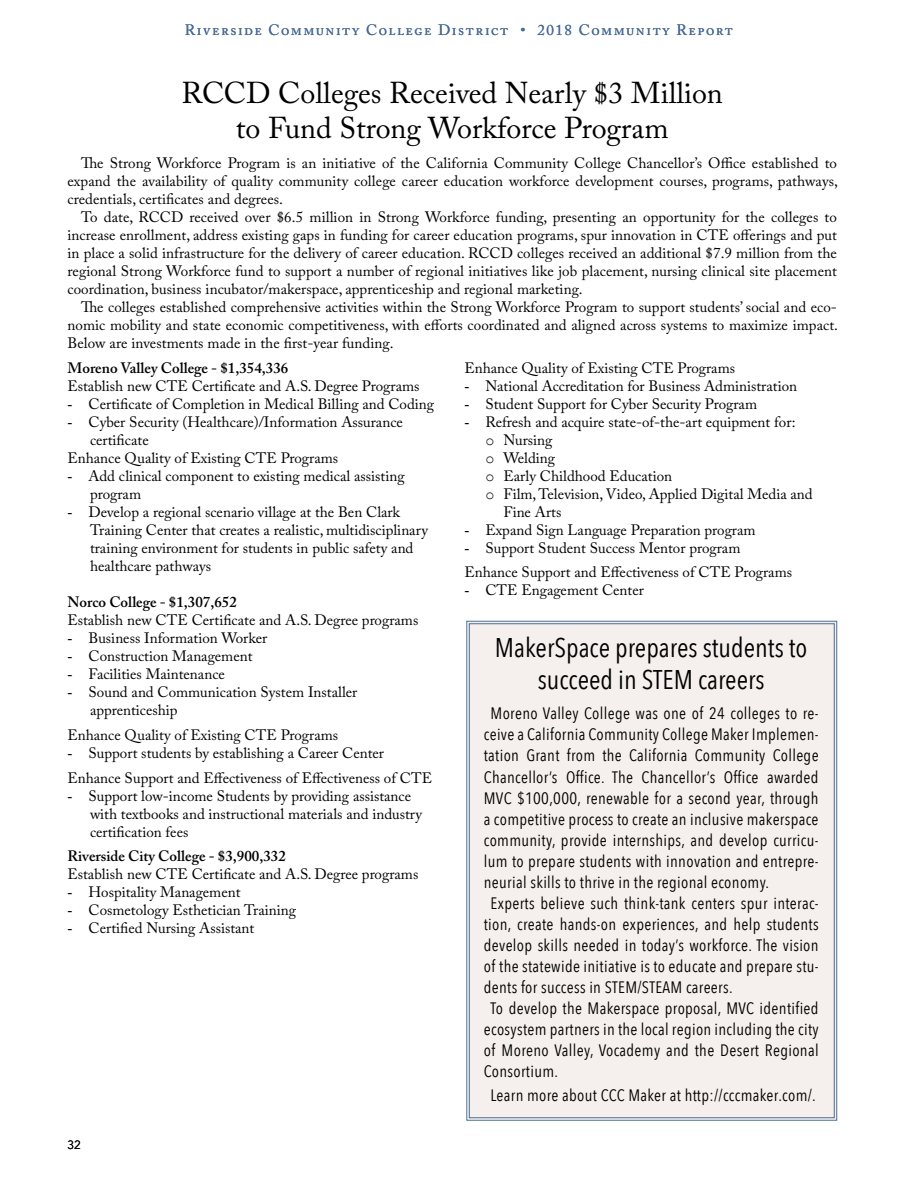
<style>
.page{position:relative;width:918px;height:1188px;background:#fff}
.page>*{position:absolute;margin:0;border:0;box-sizing:border-box;transform-origin:0 0}
.t1{font:30px/34.5px "Adobe Caslon Pro";letter-spacing:-.005em;color:#000;text-align:center}
.t2{font:27px/31.5px "Avenir Next Condensed";color:#000;text-align:center}
.t3{font:16.5px "Avenir Next Condensed";letter-spacing:.02em;color:#000}
.t4{font:15px/18px "Adobe Caslon Pro";color:#000}
.t5{font:600 15px "Adobe Caslon Pro";color:#000}
.t6{font:15px "Adobe Caslon Pro";letter-spacing:.1em;color:#4a6d95}
.t7{font:12px "Avenir";color:#000}
.s1{font-family:"Times New Roman"}
.s2{font-family:"Courier New"}
</style>
<div class="page">
<div style="left:466px;top:621px;width:371px;height:500px;background:#f5f0ed"></div>
<p class="t6" style="left:185px;top:21px;width:389px">Riverside Community College District • 2018</p>
<p class="t6" style="left:579px;top:21px;width:156px">Community Report</p>
<h1 class="t1" style="left:182px;top:75px;width:543px">RCCD Colleges Received Nearly $3 Million to Fund Strong Workforce Program</h1>
<p class="t4" style="left:68px;top:153px;width:772px;text-align:justify;text-indent:14px">The Strong Workforce Program is an initiative of the California Community College Chancellor’s Office established to expand the availability of quality community college career education workforce development courses, programs, pathways, credentials, certificates and degrees.</p>
<p class="t4" style="left:68px;top:207px;width:771px;text-align:justify;text-indent:14px">To date, RCCD received over $6.5 million in Strong Workforce funding, presenting an opportunity for the colleges to increase enrollment, address existing gaps in funding for career education programs, spur innovation in CTE offerings and put in place a solid infrastructure for the delivery of career education. RCCD colleges received an additional $7.9 million from the regional Strong Workforce fund to support a number of regional initiatives like job placement, nursing clinical site placement coordination, business incubator/makerspace, apprenticeship and regional marketing.</p>
<p class="t4" style="left:67px;top:297px;width:771px;text-align:justify;text-indent:14px">The colleges established comprehensive activities within the Strong Workforce Program to support students’ social and eco&shy;nomic mobility and state economic competitiveness, with efforts coordinated and aligned across systems to maximize impact.<br>Below are investments made in the first-year funding.</p>
<p class="t5" style="left:68px;top:359px;width:222px">Moreno Valley College - $1,354,336</p>
<p class="t4" style="left:68px;top:377px;width:354px">Establish new CTE Certificate and A.S. Degree Programs</p>
<p class="t4" style="left:68px;top:395px;width:368px"><span class="s1">-</span> Certificate of Completion in Medical Billing and Coding</p>
<p class="t4" style="left:68px;top:413px;width:337px"><span class="s1">-</span> Cyber Security (Healthcare)/Information Assurance</p>
<p class="t4" style="left:90px;top:431px;width:60px">certificate</p>
<p class="t4" style="left:68px;top:449px;width:272px">Enhance Quality of Existing CTE Programs</p>
<p class="t4" style="left:90px;top:467px;width:316px;text-indent:-22px"><span class="s1">-</span> Add clinical component to existing medical assisting program</p>
<p class="t4" style="left:90px;top:503px;width:340px;text-indent:-22px"><span class="s1">-</span> Develop a regional scenario village at the Ben Clark Training Center that creates a realistic, multidisciplinary training environment for students in public safety and healthcare pathways</p>
<p class="t5" style="left:68px;top:593px;width:171px">Norco College - $1,307,652</p>
<p class="t4" style="left:68px;top:611px;width:352px">Establish new CTE Certificate and A.S. Degree programs</p>
<p class="t4" style="left:68px;top:629px;width:201px"><span class="s1">-</span> Business Information Worker</p>
<p class="t4" style="left:68px;top:647px;width:187px"><span class="s1">-</span> Construction Management</p>
<p class="t4" style="left:68px;top:665px;width:159px"><span class="s1">-</span> Facilities Maintenance</p>
<p class="t4" style="left:90px;top:683px;width:269px;text-indent:-22px"><span class="s1">-</span> Sound and Communication System Installer apprenticeship</p>
<p class="t4" style="left:68px;top:726px;width:272px">Enhance Quality of Existing CTE Programs</p>
<p class="t4" style="left:68px;top:740px;width:366px;line-height:24.8px"><span class="s1">-</span> Support students by establishing a Career Center<br>Enhance Support and Effectiveness of Effectiveness of CTE</p>
<p class="t4" style="left:90px;top:786px;width:334px;text-indent:-22px"><span class="s1">-</span> Support low-income Students by providing assistance with textbooks and instructional materials and industry certification fees</p>
<p class="t5" style="left:68px;top:847px;width:220px">Riverside City College - $3,900,332</p>
<p class="t4" style="left:68px;top:865px;width:352px">Establish new CTE Certificate and A.S. Degree programs</p>
<p class="t4" style="left:68px;top:883px;width:175px"><span class="s1">-</span> Hospitality Management</p>
<p class="t4" style="left:68px;top:901px;width:230px"><span class="s1">-</span> Cosmetology Esthetician Training</p>
<p class="t4" style="left:68px;top:919px;width:188px"><span class="s1">-</span> Certified Nursing Assistant</p>
<p class="t7" style="left:68px;top:1138px;width:15px">32</p>
<p class="t4" style="left:464px;top:358px;width:272px">Enhance Quality of Existing CTE Programs</p>
<p class="t4" style="left:464px;top:376px;width:334px"><span class="s1">-</span> National Accreditation for Business Administration</p>
<p class="t4" style="left:464px;top:394px;width:294px"><span class="s1">-</span> Student Support for Cyber Security Program</p>
<p class="t4" style="left:464px;top:412px;width:333px"><span class="s1">-</span> Refresh and acquire state-of-the-art equipment for:</p>
<p class="t4" style="left:485px;top:430px;width:69px"><span class="s2">o</span> Nursing</p>
<p class="t4" style="left:485px;top:448px;width:71px"><span class="s2">o</span> Welding</p>
<p class="t4" style="left:485px;top:466px;width:188px"><span class="s2">o</span> Early Childhood Education</p>
<p class="t4" style="left:485px;top:484px;width:329px"><span class="s2">o</span> Film, Television, Video, Applied Digital Media and</p>
<p class="t4" style="left:503px;top:502px;width:60px">Fine Arts</p>
<p class="t4" style="left:464px;top:520px;width:293px"><span class="s1">-</span> Expand Sign Language Preparation program</p>
<p class="t4" style="left:464px;top:535px;width:329px;line-height:24.8px"><span class="s1">-</span> Support Student Success Mentor program<br>Enhance Support and Effectiveness of CTE Programs</p>
<p class="t4" style="left:464px;top:581px;width:181px"><span class="s1">-</span> CTE Engagement Center</p>
<h2 class="t2" style="left:495px;top:631px;width:314px">MakerSpace prepares students to succeed in STEM careers</h2>
<p class="t3" style="left:491px;top:700px;width:330px">Moreno Valley College was one of 24 colleges to re-</p>
<p class="t3" style="left:484px;top:721px;width:336px">ceive a California Community College Maker Implemen-</p>
<p class="t3" style="left:484px;top:742px;width:336px">tation Grant from the California Community College</p>
<p class="t3" style="left:484px;top:763px;width:336px">Chancellor’s Office. The Chancellor’s Office awarded</p>
<p class="t3" style="left:484px;top:784px;width:336px">MVC $100,000, renewable for a second year, through</p>
<p class="t3" style="left:484px;top:805px;width:336px">a competitive process to create an inclusive makerspace</p>
<p class="t3" style="left:484px;top:826px;width:336px">community, provide internships, and develop curricu-</p>
<p class="t3" style="left:484px;top:847px;width:336px">lum to prepare students with innovation and entrepre-</p>
<p class="t3" style="left:484px;top:868px;width:287px">neurial skills to thrive in the regional economy.</p>
<p class="t3" style="left:491px;top:889px;width:330px">Experts believe such think-tank centers spur interac-</p>
<p class="t3" style="left:484px;top:910px;width:336px">tion, create hands-on experiences, and help students</p>
<p class="t3" style="left:484px;top:931px;width:336px">develop skills needed in today’s workforce. The vision</p>
<p class="t3" style="left:484px;top:952px;width:336px">of the statewide initiative is to educate and prepare stu-</p>
<p class="t3" style="left:484px;top:973px;width:250px">dents for success in STEM/STEAM careers.</p>
<p class="t3" style="left:491px;top:994px;width:330px">To develop the Makerspace proposal, MVC identified</p>
<p class="t3" style="left:484px;top:1015px;width:336px">ecosystem partners in the local region including the city</p>
<p class="t3" style="left:484px;top:1036px;width:336px">of Moreno Valley, Vocademy and the Desert Regional</p>
<p class="t3" style="left:484px;top:1057px;width:76px">Consortium.</p>
<p class="t3" style="left:491px;top:1081px;width:327px">Learn more about CCC Maker at http://cccmaker.com/.</p>
</div>
